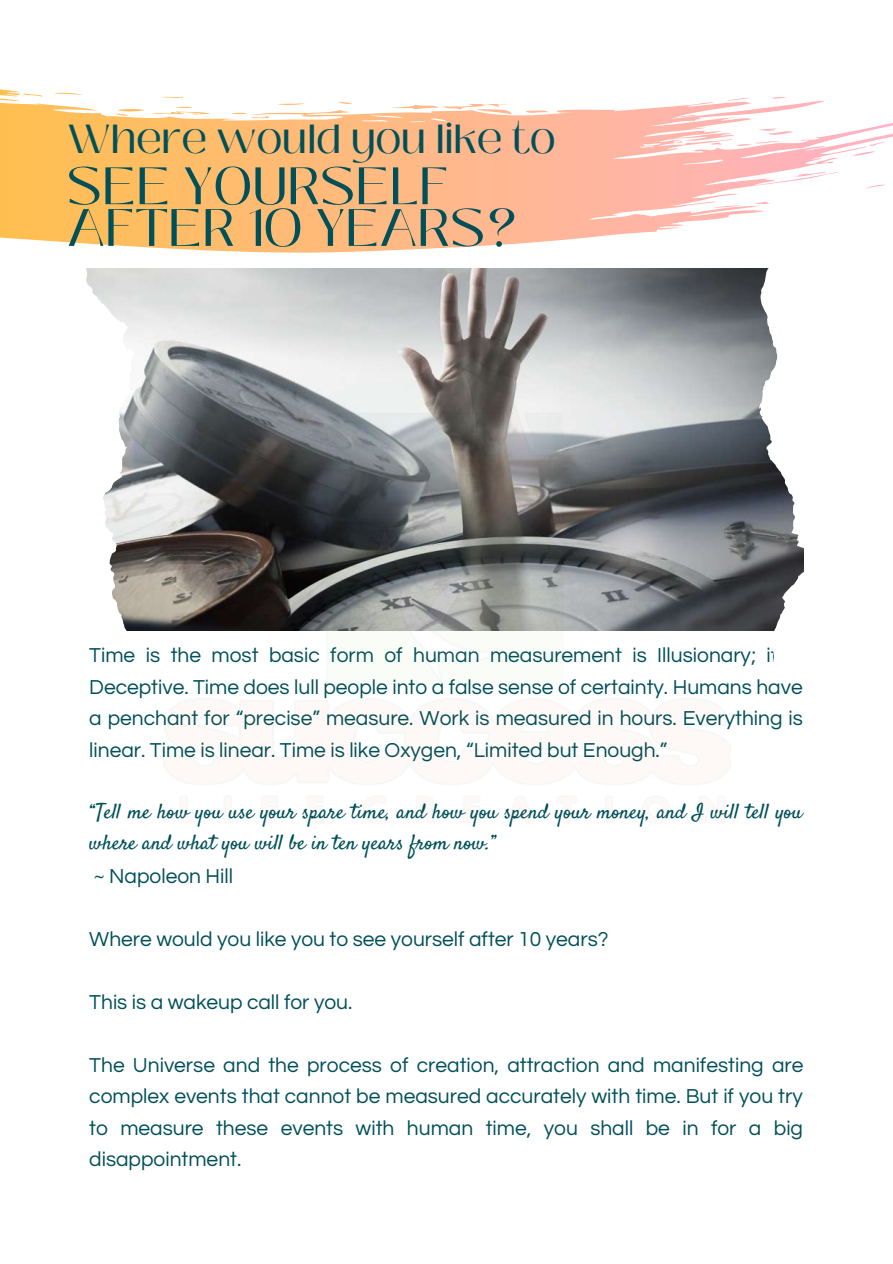
<style>
.page{position:relative;width:893px;height:1264px;background:#fff}
.page>*{position:absolute;margin:0;border:0;box-sizing:border-box;transform-origin:0 0}
.t1{font:52.5px/41.7px "Black Mango";color:#005059}
.t2{font:40.5px "Black Mango";color:#005059}
.t3{font:21px/31.5px "Questrial";color:#005059;text-align:justify}
.t4{font:21px/31.5px "Satisfy";color:#005059}
</style>
<div class="page">
<img style="left:86px;top:269px;width:717px;height:362px">
<svg style="left:0;top:89px;width:892px;height:164px"></svg>
<div style="left:0;top:360px;width:135px;height:349px;background:#fff"></div>
<img style="left:163px;top:403px;width:567px;height:228px">
<h2 class="t2" style="left:67px;top:108px;width:490px">Where would you like to</h2>
<h1 class="t1" style="left:67px;top:165px;width:451px">SEE YOURSELF<br>AFTER 10 YEARS?</h1>
<p class="t3" style="left:89px;top:640px;width:715px">Time is the most basic form of human measurement is Illusionary; it is Deceptive. Time does lull people into a false sense of certainty. Humans have a penchant for “precise” measure. Work is measured in hours. Everything is linear. Time is linear. Time is like Oxygen, “Limited but Enough.”</p>
<p class="t4" style="left:89px;top:797px;width:714px">“Tell me how you use your spare time, and how you spend your money, and I will tell you where and what you will be in ten years from now.”</p>
<p class="t3" style="left:94px;top:860px;width:141px">~ Napoleon Hill</p>
<p class="t3" style="left:89px;top:923px;width:521px">Where would you like you to see yourself after 10 years?</p>
<p class="t3" style="left:89px;top:986px;width:264px">This is a wakeup call for you.</p>
<p class="t3" style="left:89px;top:1049px;width:715px">The Universe and the process of creation, attraction and manifesting are complex events that cannot be measured accurately with time. But if you try to measure these events with human time, you shall be in for a big disappointment.</p>
</div>
